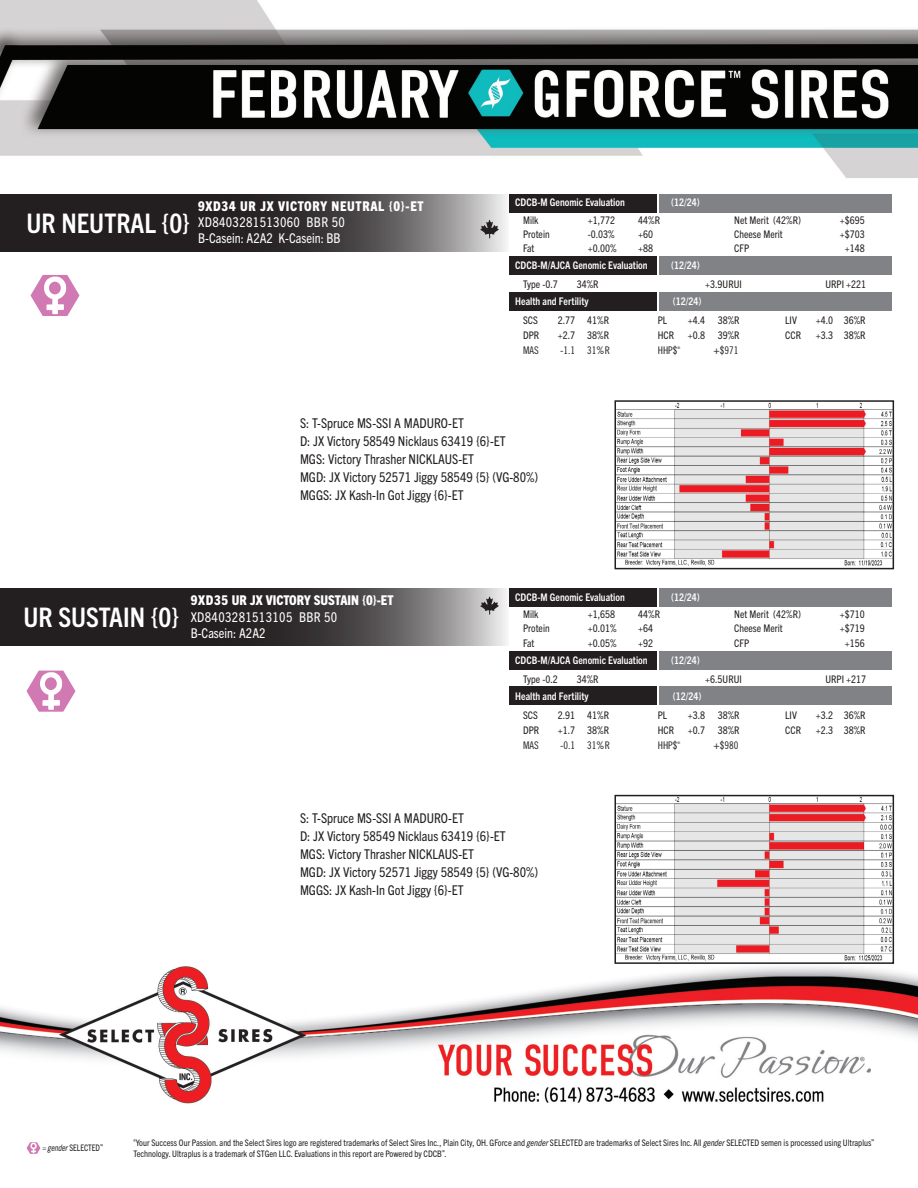
<style>
.page{position:relative;width:918px;height:1188px;background:#fff}
.page>*{position:absolute;margin:0;border:0;box-sizing:border-box;transform-origin:0 0}
.t1{font:700 condensed 27px "Trade Gothic Next LT Pro";color:#fff}
._1_2pgPEDIGREE{font:condensed 13.5px "Trade Gothic Next LT Pro";color:#231f20}
.t2{font:condensed 13.5px "Trade Gothic Next LT Pro";letter-spacing:.025em;color:#fff}
.t3{font:condensed 13.5px "Trade Gothic Next LT Pro";color:#fff}
.t4{font:800 condensed 13.5px "Trade Gothic Next LT Pro";letter-spacing:.05em;color:#fff}
.t5{font:800 condensed 13.5px "Trade Gothic Next LT Pro";color:#fff}
.t6{font:condensed 10.5px "Trade Gothic Next LT Pro";color:#231f20}
.t7{font:700 condensed 10.5px "Trade Gothic Next LT Pro";color:#fff}
.t8{font:10.5px "Trade Gothic LT Std Cn 18";color:#231f20}
.t9{font:condensed 9px/10.5px "Trade Gothic Next LT Pro";color:#231f20}
.t10{font:condensed 9px "Trade Gothic Next LT Pro";color:#231f20;scale:.93 1}
.t11{font:3.45px "Trade Gothic LT Std Cn 18";color:#231f20}
.s1{font-style:italic}
</style>
<div class="page">
<img style="left:0;top:0;width:918px;height:1149px">
<svg style="left:0;top:194px;width:509px;height:58px;background:#413e3f"></svg>
<div style="left:659px;top:257px;width:233px;height:18px;background:#808285"></div>
<div style="left:509px;top:257px;width:147px;height:18px;background:#231f20"></div>
<div style="left:659px;top:194px;width:233px;height:19px;background:#808285"></div>
<div style="left:509px;top:194px;width:147px;height:19px;background:#231f20"></div>
<div style="left:659px;top:292px;width:233px;height:19px;background:#808285"></div>
<div style="left:509px;top:292px;width:147px;height:19px;background:#231f20"></div>
<img style="left:618px;top:403px;width:273px;height:163px">
<div style="left:615px;top:400px;width:279px;height:169px;border:2px solid #231f20"></div>
<svg style="left:31px;top:275px;width:48px;height:41px"></svg>
<img style="left:473px;top:213px;width:35px;height:32px">
<svg style="left:0;top:588px;width:509px;height:58px;background:#413e3e"></svg>
<div style="left:659px;top:651px;width:233px;height:19px;background:#808285"></div>
<div style="left:509px;top:651px;width:147px;height:19px;background:#231f20"></div>
<div style="left:659px;top:588px;width:233px;height:19px;background:#808285"></div>
<div style="left:509px;top:588px;width:147px;height:19px;background:#231f20"></div>
<div style="left:659px;top:686px;width:233px;height:19px;background:#808285"></div>
<div style="left:509px;top:686px;width:147px;height:19px;background:#231f20"></div>
<img style="left:618px;top:798px;width:273px;height:163px">
<div style="left:615px;top:795px;width:279px;height:169px;border:2px solid #231f20"></div>
<img style="left:473px;top:589px;width:35px;height:33px">
<svg style="left:27px;top:671px;width:48px;height:41px"></svg>
<svg style="left:27px;top:1142px;width:13px;height:12px"></svg>
<p class="t1" style="left:27px;top:204px;width:165px">UR NEUTRAL {0}</p>
<p class="t4" style="left:198px;top:197px;width:227px">9XD34 UR JX VICTORY NEUTRAL {0}-ET</p>
<p class="t2" style="left:198px;top:213px;width:148px">XD8403281513060 BBR 50</p>
<p class="t3" style="left:198px;top:229px;width:144px">B-Casein: A2A2 K-Casein: BB</p>
<p class="t7" style="left:515px;top:195px;width:111px">CDCB-M Genomic Evaluation</p>
<p class="t7" style="left:671px;top:195px;width:30px">(12/24)</p>
<p class="t6" style="left:523px;top:213px;width:17px">Milk</p>
<p class="t6" style="left:588px;top:213px;width:29px">+1,772</p>
<p class="t6" style="left:638px;top:213px;width:23px">44%R</p>
<p class="t6" style="left:734px;top:213px;width:68px">Net Merit (42%R)</p>
<p class="t6" style="left:840px;top:213px;width:26px">+$695</p>
<p class="t6" style="left:523px;top:227px;width:28px">Protein</p>
<p class="t6" style="left:588px;top:227px;width:28px">-0.03%</p>
<p class="t6" style="left:638px;top:227px;width:16px">+60</p>
<p class="t6" style="left:734px;top:227px;width:50px">Cheese Merit</p>
<p class="t6" style="left:840px;top:227px;width:26px">+$703</p>
<p class="t6" style="left:523px;top:241px;width:13px">Fat</p>
<p class="t6" style="left:588px;top:241px;width:30px">+0.00%</p>
<p class="t6" style="left:638px;top:241px;width:16px">+88</p>
<p class="t6" style="left:734px;top:241px;width:16px">CFP</p>
<p class="t6" style="left:845px;top:241px;width:21px">+148</p>
<p class="t7" style="left:515px;top:258px;width:134px">CDCB-M/AJCA Genomic Evaluation</p>
<p class="t7" style="left:671px;top:258px;width:30px">(12/24)</p>
<p class="t6" style="left:523px;top:277px;width:36px">Type -0.7</p>
<p class="t6" style="left:577px;top:277px;width:23px">34%R</p>
<p class="t6" style="left:705px;top:277px;width:38px">+3.9URUI</p>
<p class="t6" style="left:826px;top:277px;width:42px">URPI +221</p>
<p class="t7" style="left:515px;top:294px;width:75px">Health and Fertility</p>
<p class="t7" style="left:673px;top:294px;width:30px">(12/24)</p>
<p class="t6" style="left:523px;top:313px;width:16px">SCS</p>
<p class="t6" style="left:558px;top:313px;width:53px">2.77 41%R</p>
<p class="t6" style="left:658px;top:313px;width:11px">PL</p>
<p class="t6" style="left:688px;top:313px;width:53px">+4.4 38%R</p>
<p class="t6" style="left:785px;top:313px;width:13px">LIV</p>
<p class="t6" style="left:816px;top:313px;width:51px">+4.0 36%R</p>
<p class="t6" style="left:523px;top:328px;width:18px">DPR</p>
<p class="t6" style="left:558px;top:328px;width:53px">+2.7 38%R</p>
<p class="t6" style="left:658px;top:328px;width:18px">HCR</p>
<p class="t6" style="left:688px;top:328px;width:53px">+0.8 39%R</p>
<p class="t6" style="left:785px;top:328px;width:17px">CCR</p>
<p class="t6" style="left:816px;top:328px;width:51px">+3.3 38%R</p>
<p class="t8" style="left:523px;top:344px;width:17px">MAS</p>
<p class="t8" style="left:560px;top:344px;width:51px">-1.1 31%R</p>
<p class="t8" style="left:658px;top:344px;width:21px">HHP$</p>
<p class="t11" style="left:678px;top:346px;width:4px">®</p>
<p class="t8" style="left:713px;top:344px;width:26px">+$971</p>
<p class="_1_2pgPEDIGREE" style="left:300px;top:414px;width:165px">S: T-Spruce MS-SSI A MADURO-ET</p>
<p class="_1_2pgPEDIGREE" style="left:300px;top:432px;width:207px">D: JX Victory 58549 Nicklaus 63419 {6}-ET</p>
<p class="_1_2pgPEDIGREE" style="left:300px;top:450px;width:176px">MGS: Victory Thrasher NICKLAUS-ET</p>
<p class="_1_2pgPEDIGREE" style="left:300px;top:468px;width:240px">MGD: JX Victory 52571 Jiggy 58549 {5} (VG-80%)</p>
<p class="_1_2pgPEDIGREE" style="left:300px;top:486px;width:165px">MGGS: JX Kash-In Got Jiggy {6}-ET</p>
<p class="t1" style="left:24px;top:599px;width:157px">UR SUSTAIN {0}</p>
<p class="t5" style="left:191px;top:591px;width:204px">9XD35 UR JX VICTORY SUSTAIN {0}-ET</p>
<p class="t2" style="left:191px;top:608px;width:148px">XD8403281513105 BBR 50</p>
<p class="t3" style="left:191px;top:624px;width:76px">B-Casein: A2A2</p>
<p class="t7" style="left:515px;top:590px;width:111px">CDCB-M Genomic Evaluation</p>
<p class="t7" style="left:671px;top:590px;width:30px">(12/24)</p>
<p class="t6" style="left:523px;top:607px;width:17px">Milk</p>
<p class="t6" style="left:588px;top:607px;width:29px">+1,658</p>
<p class="t6" style="left:638px;top:607px;width:23px">44%R</p>
<p class="t6" style="left:734px;top:607px;width:68px">Net Merit (42%R)</p>
<p class="t6" style="left:840px;top:607px;width:26px">+$710</p>
<p class="t6" style="left:523px;top:621px;width:28px">Protein</p>
<p class="t6" style="left:588px;top:621px;width:30px">+0.01%</p>
<p class="t6" style="left:638px;top:621px;width:16px">+64</p>
<p class="t6" style="left:734px;top:621px;width:50px">Cheese Merit</p>
<p class="t6" style="left:840px;top:621px;width:26px">+$719</p>
<p class="t6" style="left:523px;top:636px;width:13px">Fat</p>
<p class="t6" style="left:588px;top:636px;width:30px">+0.05%</p>
<p class="t6" style="left:638px;top:636px;width:16px">+92</p>
<p class="t6" style="left:734px;top:636px;width:16px">CFP</p>
<p class="t6" style="left:845px;top:636px;width:21px">+156</p>
<p class="t7" style="left:515px;top:653px;width:134px">CDCB-M/AJCA Genomic Evaluation</p>
<p class="t7" style="left:671px;top:653px;width:30px">(12/24)</p>
<p class="t6" style="left:523px;top:672px;width:36px">Type -0.2</p>
<p class="t6" style="left:577px;top:672px;width:23px">34%R</p>
<p class="t6" style="left:705px;top:672px;width:38px">+6.5URUI</p>
<p class="t6" style="left:826px;top:672px;width:42px">URPI +217</p>
<p class="t7" style="left:515px;top:689px;width:75px">Health and Fertility</p>
<p class="t7" style="left:673px;top:689px;width:30px">(12/24)</p>
<p class="t6" style="left:523px;top:708px;width:16px">SCS</p>
<p class="t6" style="left:558px;top:708px;width:53px">2.91 41%R</p>
<p class="t6" style="left:658px;top:708px;width:11px">PL</p>
<p class="t6" style="left:688px;top:708px;width:53px">+3.8 38%R</p>
<p class="t6" style="left:785px;top:708px;width:13px">LIV</p>
<p class="t6" style="left:816px;top:708px;width:51px">+3.2 36%R</p>
<p class="t6" style="left:523px;top:723px;width:18px">DPR</p>
<p class="t6" style="left:558px;top:723px;width:53px">+1.7 38%R</p>
<p class="t6" style="left:658px;top:723px;width:18px">HCR</p>
<p class="t6" style="left:688px;top:723px;width:53px">+0.7 38%R</p>
<p class="t6" style="left:785px;top:723px;width:17px">CCR</p>
<p class="t6" style="left:816px;top:723px;width:51px">+2.3 38%R</p>
<p class="t8" style="left:523px;top:739px;width:17px">MAS</p>
<p class="t8" style="left:560px;top:739px;width:51px">-0.1 31%R</p>
<p class="t8" style="left:658px;top:739px;width:21px">HHP$</p>
<p class="t11" style="left:678px;top:740px;width:4px">®</p>
<p class="t8" style="left:713px;top:739px;width:26px">+$980</p>
<p class="_1_2pgPEDIGREE" style="left:300px;top:808px;width:165px">S: T-Spruce MS-SSI A MADURO-ET</p>
<p class="_1_2pgPEDIGREE" style="left:300px;top:826px;width:207px">D: JX Victory 58549 Nicklaus 63419 {6}-ET</p>
<p class="_1_2pgPEDIGREE" style="left:300px;top:844px;width:176px">MGS: Victory Thrasher NICKLAUS-ET</p>
<p class="_1_2pgPEDIGREE" style="left:300px;top:862px;width:240px">MGD: JX Victory 52571 Jiggy 58549 {5} (VG-80%)</p>
<p class="_1_2pgPEDIGREE" style="left:300px;top:880px;width:165px">MGGS: JX Kash-In Got Jiggy {6}-ET</p>
<p class="t10" style="left:42px;top:1142px;width:67px">= <span class="s1">gender</span> SELECTED<sup>™</sup></p>
<p class="t9" style="left:134px;top:1137px;width:742px"><sup>®</sup>Your Success Our Passion. and the Select Sires logo are registered trademarks of Select Sires Inc., Plain City, OH. GForce and <span class="s1">gender</span> SELECTED are trademarks of Select Sires Inc. All <span class="s1">gender</span> SELECTED semen is processed using Ultraplus<sup>™<br></sup>Technology. Ultraplus is a trademark of STGen LLC. Evaluations in this report are Powered by CDCB<sup>™</sup>.</p>
</div>
